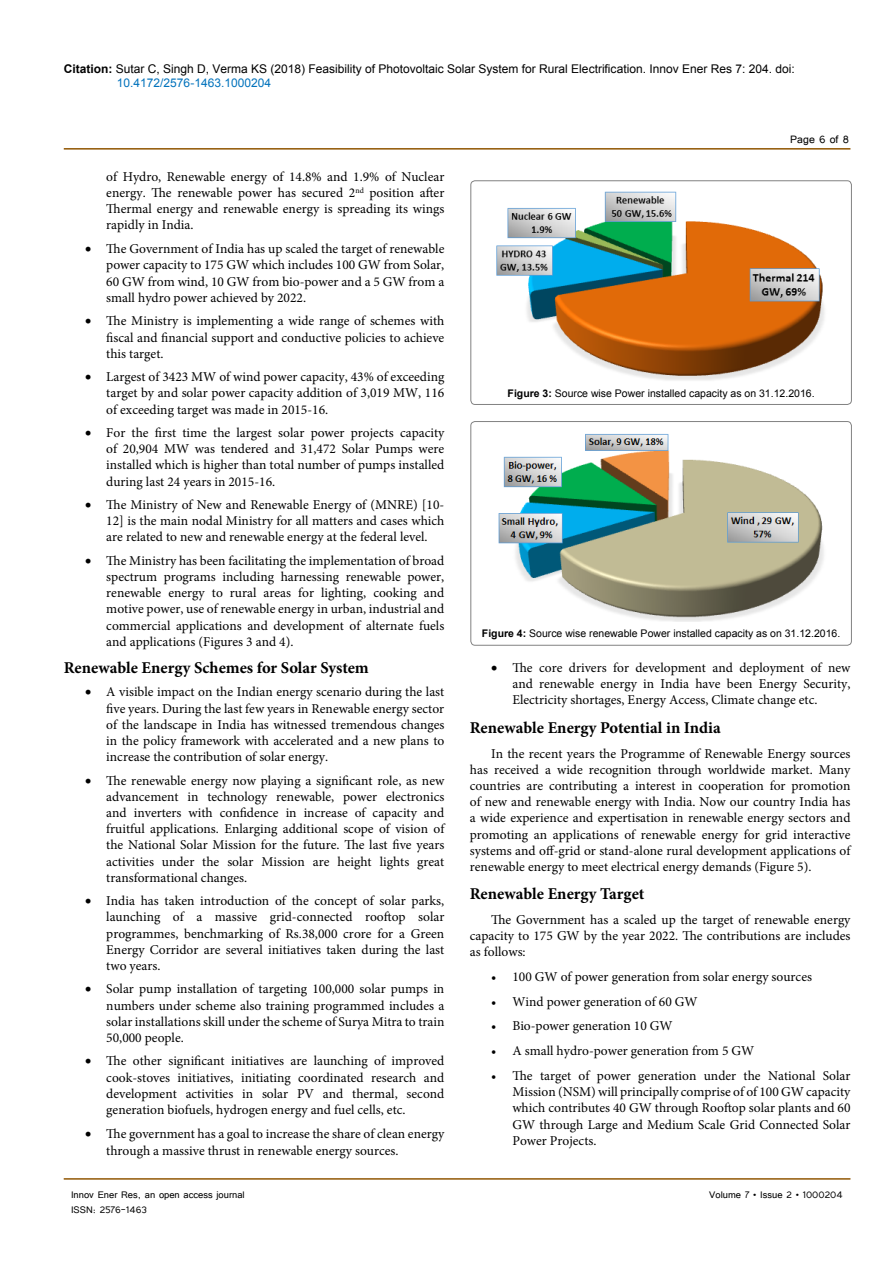
<style>
.page{position:relative;width:893px;height:1263px;background:#fff}
.page>*{position:absolute;margin:0;border:0;box-sizing:border-box;transform-origin:0 0}
.t1{font:700 16.5px "Minion Pro";color:#000}
.t2{font:13.5px/16.2px "Minion Pro";color:#000;text-align:justify}
.t3{font:13.5px "Tunga";color:#000}
.t4{font:12px/14.4px "Arial";color:#000}
.t5{font:12px "Tunga";color:#000}
.t6{font:10.5px "Arial";color:#000}
.s1{font-weight:700}
.s2{color:#0072bc}
</style>
<div class="page">
<hr style="left:64px;top:148px;width:786px;height:2px;background:#905501">
<hr style="left:64px;top:1179px;width:786px;height:1px;background:#905501">
<img style="left:496px;top:191px;width:329px;height:189px">
<div style="left:471px;top:181px;width:380px;height:223px;border:1px solid #000;border-radius:4px"></div>
<img style="left:498px;top:434px;width:326px;height:187px">
<div style="left:471px;top:421px;width:380px;height:224px;border:1px solid #000;border-radius:4px"></div>
<p class="t4" style="left:117px;top:61px;width:679px;text-indent:-53px"><span class="s1">Citation:</span> Sutar C, Singh D, Verma KS (2018) Feasibility of Photovoltaic Solar System for Rural Electrification. Innov Ener Res 7: 204. doi:<br><span class="s2">10.4172/2576-1463.1000204</span></p>
<p class="t2" style="left:106px;top:168px;width:340px">of Hydro, Renewable energy of 14.8% and 1.9% of Nuclear energy. The renewable power has secured 2<sup>nd</sup> position after Thermal energy and renewable energy is spreading its wings rapidly in India.</p>
<p class="t2" style="left:106px;top:241px;width:340px;text-indent:-21px">• The Government of India has up scaled the target of renewable power capacity to 175 GW which includes 100 GW from Solar, 60 GW from wind, 10 GW from bio-power and a 5 GW from a small hydro power achieved by 2022.</p>
<p class="t2" style="left:106px;top:313px;width:340px;text-indent:-21px">• The Ministry is implementing a wide range of schemes with fiscal and financial support and conductive policies to achieve this target.</p>
<p class="t2" style="left:106px;top:369px;width:340px;text-indent:-21px">• Largest of 3423 MW of wind power capacity, 43% of exceeding target by and solar power capacity addition of 3,019 MW, 116 of exceeding target was made in 2015-16.</p>
<p class="t2" style="left:106px;top:425px;width:340px;text-indent:-21px">• For the first time the largest solar power projects capacity of 20,904 MW was tendered and 31,472 Solar Pumps were installed which is higher than total number of pumps installed during last 24 years in 2015-16.</p>
<p class="t2" style="left:106px;top:497px;width:340px;text-indent:-21px">• The Ministry of New and Renewable Energy of (MNRE) [10- 12] is the main nodal Ministry for all matters and cases which are related to new and renewable energy at the federal level.</p>
<p class="t2" style="left:106px;top:552px;width:340px;text-indent:-21px">• The Ministry has been facilitating the implementation of broad spectrum programs including harnessing renewable power, renewable energy to rural areas for lighting, cooking and motive power, use of renewable energy in urban, industrial and commercial applications and development of alternate fuels and applications (Figures 3 and 4).</p>
<p class="t1" style="left:64px;top:656px;width:307px">Renewable Energy Schemes for Solar System</p>
<p class="t2" style="left:106px;top:684px;width:340px;text-indent:-21px">• A visible impact on the Indian energy scenario during the last five years. During the last few years in Renewable energy sector of the landscape in India has witnessed tremendous changes in the policy framework with accelerated and a new plans to increase the contribution of solar energy.</p>
<p class="t2" style="left:106px;top:772px;width:340px;text-indent:-21px">• The renewable energy now playing a significant role, as new advancement in technology renewable, power electronics and inverters with confidence in increase of capacity and fruitful applications. Enlarging additional scope of vision of the National Solar Mission for the future. The last five years activities under the solar Mission are height lights great transformational changes.</p>
<p class="t2" style="left:106px;top:893px;width:340px;text-indent:-21px">• India has taken introduction of the concept of solar parks, launching of a massive grid-connected rooftop solar programmes, benchmarking of Rs.38,000 crore for a Green Energy Corridor are several initiatives taken during the last two years.</p>
<p class="t2" style="left:106px;top:981px;width:340px;text-indent:-21px">• Solar pump installation of targeting 100,000 solar pumps in numbers under scheme also training programmed includes a solar installations skill under the scheme of Surya Mitra to train 50,000 people.</p>
<p class="t2" style="left:106px;top:1053px;width:340px;text-indent:-21px">• The other significant initiatives are launching of improved cook-stoves initiatives, initiating coordinated research and development activities in solar PV and thermal, second generation biofuels, hydrogen energy and fuel cells, etc.</p>
<p class="t2" style="left:106px;top:1126px;width:340px;text-indent:-21px">• The government has a goal to increase the share of clean energy through a massive thrust in renewable energy sources.</p>
<p class="t3" style="left:790px;top:131px;width:60px">Page 6 of 8</p>
<p class="t6" style="left:508px;top:387px;width:308px"><span class="s1">Figure 3:</span> Source wise Power installed capacity as on 31.12.2016.</p>
<p class="t6" style="left:482px;top:627px;width:360px"><span class="s1">Figure 4:</span> Source wise renewable Power installed capacity as on 31.12.2016.</p>
<p class="t2" style="left:512px;top:660px;width:340px;text-indent:-21px">• The core drivers for development and deployment of new and renewable energy in India have been Energy Security, Electricity shortages, Energy Access, Climate change etc.</p>
<p class="t1" style="left:470px;top:716px;width:253px">Renewable Energy Potential in India</p>
<p class="t2" style="left:470px;top:745px;width:382px;text-indent:21px">In the recent years the Programme of Renewable Energy sources has received a wide recognition through worldwide market. Many countries are contributing a interest in cooperation for promotion of new and renewable energy with India. Now our country India has a wide experience and expertisation in renewable energy sectors and promoting an applications of renewable energy for grid interactive systems and off-grid or stand-alone rural development applications of renewable energy to meet electrical energy demands (Figure 5).</p>
<p class="t1" style="left:470px;top:882px;width:176px">Renewable Energy Target</p>
<p class="t2" style="left:470px;top:911px;width:382px;text-indent:21px">The Government has a scaled up the target of renewable energy capacity to 175 GW by the year 2022. The contributions are includes as follows:</p>
<p class="t2" style="left:491px;top:969px;width:322px">• 100 GW of power generation from solar energy sources</p>
<p class="t2" style="left:491px;top:993px;width:208px">• Wind power generation of 60 GW</p>
<p class="t2" style="left:491px;top:1018px;width:183px">• Bio-power generation 10 GW</p>
<p class="t2" style="left:491px;top:1043px;width:265px">• A small hydro-power generation from 5 GW</p>
<p class="t2" style="left:512px;top:1067px;width:340px;text-indent:-21px">• The target of power generation under the National Solar Mission (NSM) will principally comprise of of 100 GW capacity which contributes 40 GW through Rooftop solar plants and 60<br>GW through Large and Medium Scale Grid Connected Solar Power Projects.</p>
<p class="t5" style="left:71px;top:1187px;width:175px">Innov Ener Res, an open access journal</p>
<p class="t5" style="left:709px;top:1187px;width:135px">Volume 7 • Issue 2 • 1000204</p>
<p class="t5" style="left:71px;top:1202px;width:77px">ISSN: 2576-1463</p>
</div>
